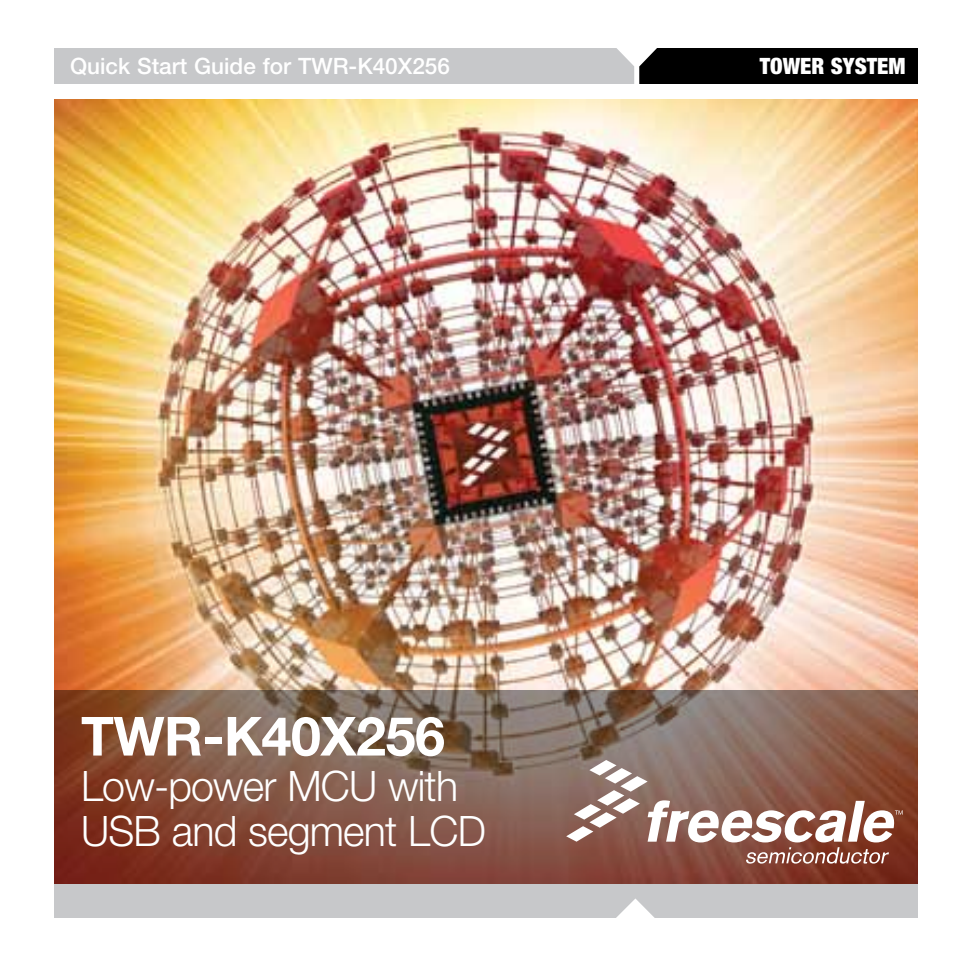
<style>
.page{position:relative;width:972px;height:972px;background:#fff}
.page>*{position:absolute;margin:0;border:0;box-sizing:border-box;transform-origin:0 0}
.t1{font:700 54px "Helvetica Neue LT Pro";letter-spacing:-.01em;color:#fff}
.t2{font:300 42px/45px "Helvetica Neue LT Pro";letter-spacing:-.02em;color:#fff}
.t3{font:500 22.5px "Helvetica Neue LT Pro";color:#fff}
.t4{font:900 condensed 22.5px "Helvetica Neue LT Pro";color:#fff}
</style>
<div class="page">
<svg style="left:54px;top:48px;width:864px;height:36px;background:#88898a"></svg>
<div style="left:54px;top:884px;width:864px;height:34px;background:#c7c8ca"></div>
<img style="left:54px;top:99px;width:864px;height:591px">
<svg style="left:54px;top:690px;width:864px;height:194px;background:#825647"></svg>
<svg style="left:566px;top:760px;width:337px;height:104px"></svg>
<p class="t3" style="left:70px;top:52px;width:381px">Quick Start Guide for TWR-K40X256</p>
<p class="t4" style="left:760px;top:52px;width:147px">TOWER SYSTEM</p>
<p class="t1" style="left:81px;top:702px;width:366px">TWR-K40X256</p>
<p class="t2" style="left:81px;top:762px;width:406px">Low-power MCU with<br>USB and segment LCD</p>
</div>
